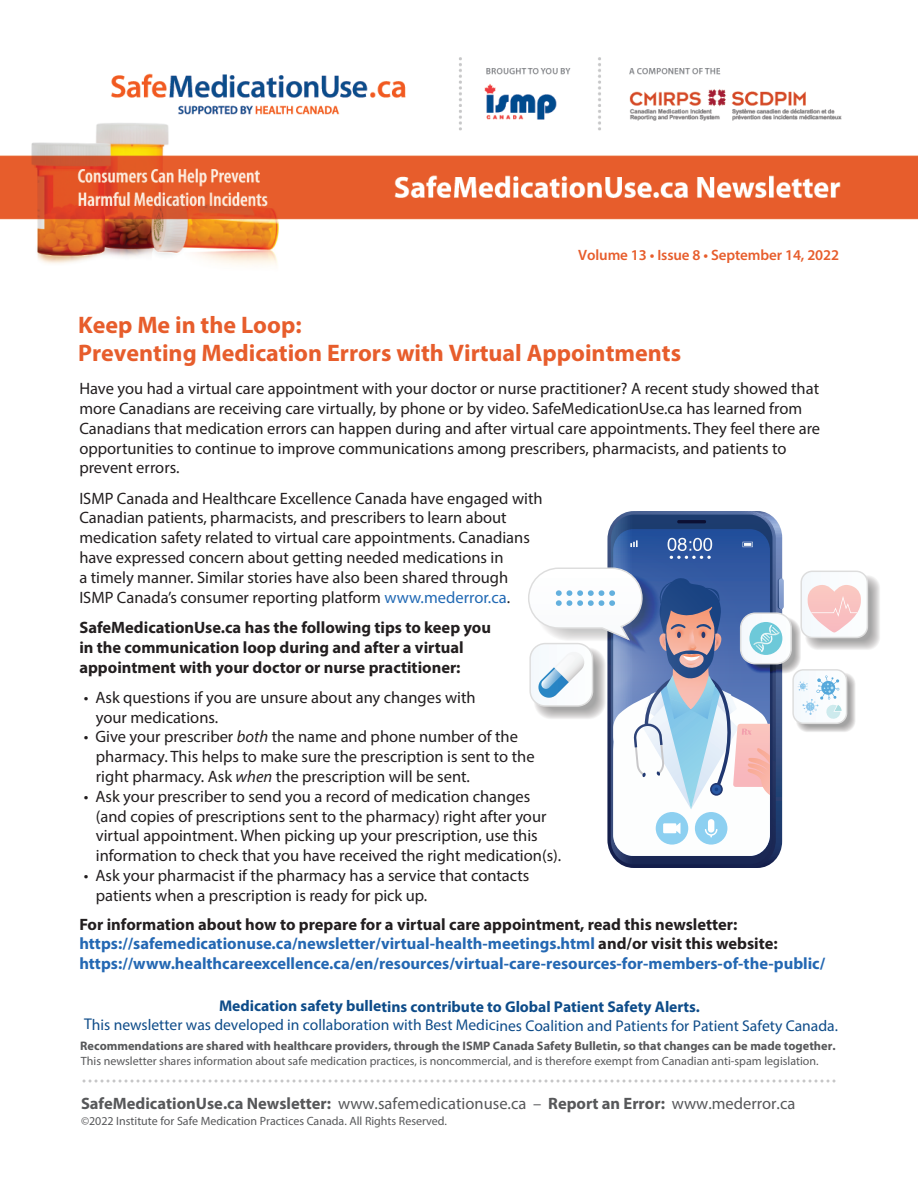
<style>
.page{position:relative;width:918px;height:1188px;background:#fff}
.page>*{position:absolute;margin:0;border:0;box-sizing:border-box;transform-origin:0 0}
.t1{font:700 24px/28.8px "Myriad Pro";color:#e75d2c}
.t2{font:16.5px/19.8px "Myriad Pro";color:#231f20}
.t3{font:700 16.5px/19.8px "Myriad Pro";color:#2468b3}
.t4{font:700 16.5px/19.8px "Myriad Pro";color:#231f20}
.t5{font:700 16.5px "Myriad Pro";color:#57585a}
.t6{font:16.5px/19.8px "Myriad Pro";color:#211d1e}
.t7{font:15.6px "Myriad Pro";letter-spacing:-.005em;color:#0e4c89}
.t8{font:700 15.6px "Myriad Pro";letter-spacing:-.005em;color:#0e4c89}
.t9{font:600 15px "Myriad Pro";letter-spacing:-.005em;color:#e75d2c}
.t10{font:700 12.3px "Myriad Pro";color:#57585a}
.t11{font:12px "Myriad Pro";color:#57585a}
.s1{color:#2169b4}
.s2{color:#211d1e}
.s3{font-style:italic}
.s4{color:#231f20}
.s5{font-weight:400}
</style>
<div class="page">
<svg style="left:83px;top:1080px;width:752px;height:3px"></svg>
<img style="left:0;top:57px;width:918px;height:208px">
<svg style="left:607px;top:511px;width:169px;height:357px"></svg>
<svg style="left:611px;top:515px;width:162px;height:349px;background:#254683"></svg>
<hr style="left:677px;top:520px;width:29px;height:3px;background:#0c1033">
<svg style="left:815px;top:585px;width:55px;height:55px"></svg>
<svg style="left:630px;top:538px;width:123px;height:21px;background:#4267a8"></svg>
<svg style="left:528px;top:567px;width:339px;height:289px"></svg>
<p class="t9" style="left:578px;top:245px;width:262px">Volume 13 • Issue 8 • September 14, 2022</p>
<h1 class="t1" style="left:78px;top:309px;width:605px">Keep Me in the Loop:<br>Preventing Medication Errors with Virtual Appointments</h1>
<p class="t2" style="left:79px;top:378px;width:742px">Have you had a virtual care appointment with your doctor or nurse practitioner? A recent study showed that more Canadians are receiving care virtually, by phone or by video. SafeMedicationUse.ca has learned from Canadians that medication errors can happen during and after virtual care appointments. They feel there are opportunities to continue to improve communications among prescribers, pharmacists, and patients to prevent errors.</p>
<p class="t2" style="left:79px;top:488px;width:465px">ISMP Canada and Healthcare Excellence Canada have engaged with Canadian patients, pharmacists, and prescribers to learn about medication safety related to virtual care appointments. Canadians have expressed concern about getting needed medications in<br>a timely manner. Similar stories have also been shared through ISMP Canada’s consumer reporting platform <span class="s1">www.mederror.ca</span>.</p>
<p class="t4" style="left:79px;top:617px;width:413px">SafeMedicationUse.ca has the following tips to keep you in the communication loop during and after a virtual appointment with your doctor or nurse practitioner:</p>
<p class="t6" style="left:96px;top:687px;width:381px;text-indent:-12px">• Ask questions if you are unsure about any changes with your medications.</p>
<p class="t2" style="left:96px;top:727px;width:440px;text-indent:-12px"><span class="s2">•</span> Give your prescriber <span class="s3">both</span> the name and phone number of the pharmacy. This helps to make sure the prescription is sent to the right pharmacy. Ask <span class="s3">when</span> the prescription will be sent.</p>
<p class="t2" style="left:96px;top:786px;width:467px;text-indent:-12px"><span class="s2">•</span> Ask your prescriber to send you a record of medication changes (and copies of prescriptions sent to the pharmacy) right after your virtual appointment. When picking up your prescription, use this information to check that you have received the right medication(s).</p>
<p class="t2" style="left:96px;top:865px;width:435px;text-indent:-12px"><span class="s2">•</span> Ask your pharmacist if the pharmacy has a service that contacts patients when a prescription is ready for pick up.</p>
<p class="t3" style="left:79px;top:914px;width:747px"><span class="s4">For information about how to prepare for a virtual care appointment, read this newsletter: </span>https://safemedicationuse.ca/newsletter/virtual-health-meetings.html <span class="s4">and/or visit this website: </span>https://www.healthcareexcellence.ca/en/resources/virtual-care-resources-for-members-of-the-public/</p>
<p class="t8" style="left:219px;top:996px;width:483px">Medication safety bulletins contribute to Global Patient Safety Alerts.</p>
<p class="t7" style="left:84px;top:1016px;width:755px">This newsletter was developed in collaboration with Best Medicines Coalition and Patients for Patient Safety Canada.</p>
<p class="t10" style="left:80px;top:1038px;width:757px">Recommendations are shared with healthcare providers, through the ISMP Canada Safety Bulletin, so that changes can be made together.</p>
<p class="t11" style="left:81px;top:1053px;width:739px">This newsletter shares information about safe medication practices, is noncommercial, and is therefore exempt from Canadian anti-spam legislation.</p>
<p class="t5" style="left:81px;top:1093px;width:716px">SafeMedicationUse.ca Newsletter: <span class="s5">www.safemedicationuse.ca –</span> Report an Error: <span class="s5">www.mederror.ca</span></p>
<p class="t11" style="left:81px;top:1114px;width:368px">©2022 Institute for Safe Medication Practices Canada. All Rights Reserved.</p>
</div>
